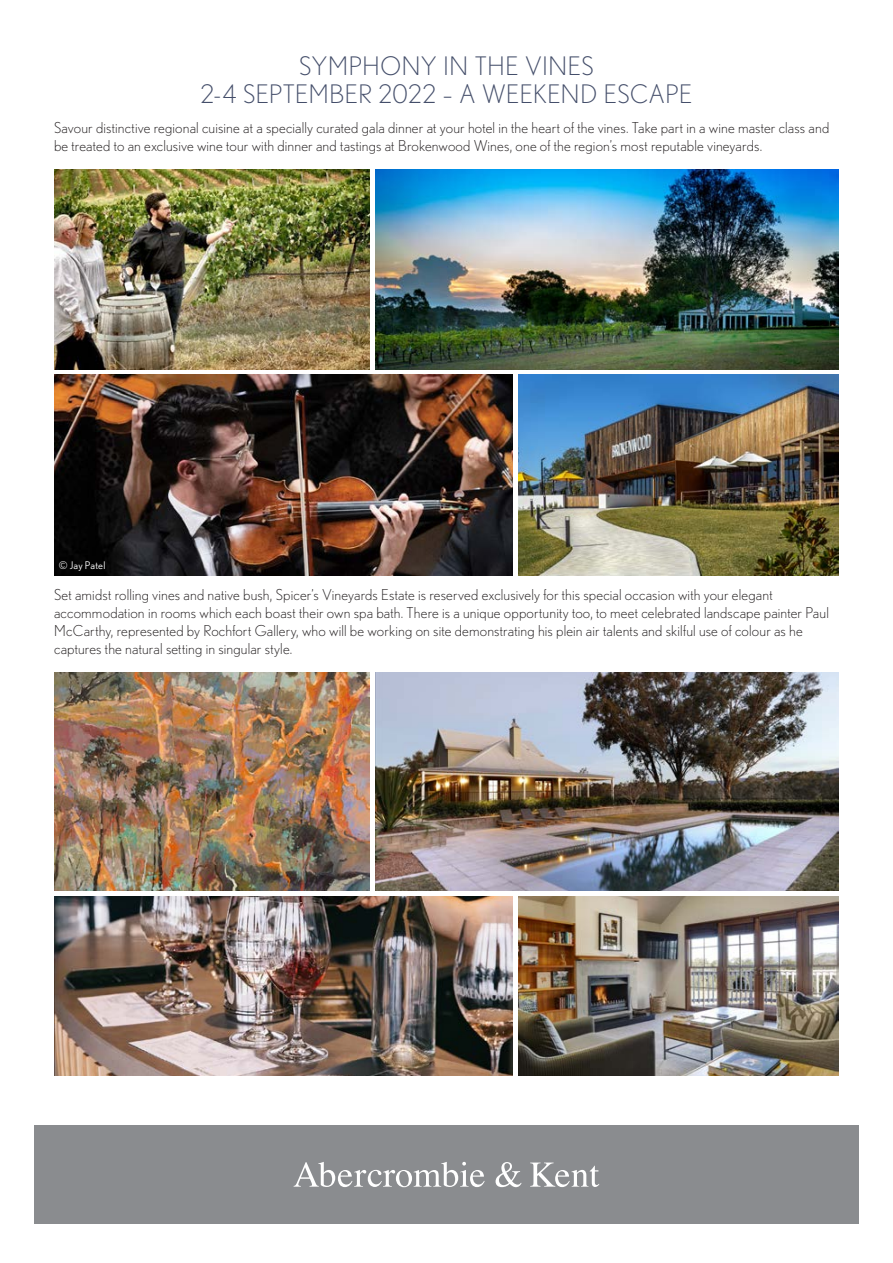
<style>
.page{position:relative;width:893px;height:1263px;background:#fff}
.page>*{position:absolute;margin:0;border:0;box-sizing:border-box;transform-origin:0 0}
.Body_Text{font:300 25.5px "Nobel";letter-spacing:.02em;color:#444e6a}
.Body_Text-2{font:300 15px/18px "Nobel";letter-spacing:.01em;color:#231f20}
.Body_Text-3{font:10.5px "Nobel";letter-spacing:.02em;color:#fff}
</style>
<div class="page">
<img style="left:518px;top:375px;width:321px;height:200px">
<img style="left:376px;top:169px;width:463px;height:201px">
<img style="left:54px;top:169px;width:316px;height:201px">
<img style="left:54px;top:375px;width:458px;height:200px">
<img style="left:518px;top:896px;width:321px;height:180px">
<img style="left:376px;top:672px;width:463px;height:218px">
<img style="left:54px;top:672px;width:316px;height:218px">
<img style="left:54px;top:896px;width:458px;height:180px">
<div style="left:34px;top:1125px;width:825px;height:98px;background:#8a8c8f"></div>
<svg style="left:294px;top:1162px;width:191px;height:25px"></svg>
<svg style="left:496px;top:1162px;width:25px;height:25px"></svg>
<svg style="left:530px;top:1162px;width:69px;height:25px"></svg>
<p class="Body_Text" style="left:299px;top:51px;width:296px">SYMPHONY IN THE VINES</p>
<p class="Body_Text" style="left:201px;top:79px;width:493px">2-4 SEPTEMBER 2022 – A WEEKEND ESCAPE</p>
<p class="Body_Text-2" style="left:54px;top:118px;width:777px">Savour distinctive regional cuisine at a specially curated gala dinner at your hotel in the heart of the vines. Take part in a wine master class and be treated to an exclusive wine tour with dinner and tastings at Brokenwood Wines, one of the region’s most reputable vineyards.</p>
<p class="Body_Text-3" style="left:59px;top:559px;width:48px">© Jay Patel</p>
<p class="Body_Text-2" style="left:54px;top:586px;width:776px">Set amidst rolling vines and native bush, Spicer’s Vineyards Estate is reserved exclusively for this special occasion with your elegant accommodation in rooms which each boast their own spa bath. There is a unique opportunity too, to meet celebrated landscape painter Paul McCarthy, represented by Rochfort Gallery, who will be working on site demonstrating his plein air talents and skilful use of colour as he captures the natural setting in singular style.</p>
</div>
